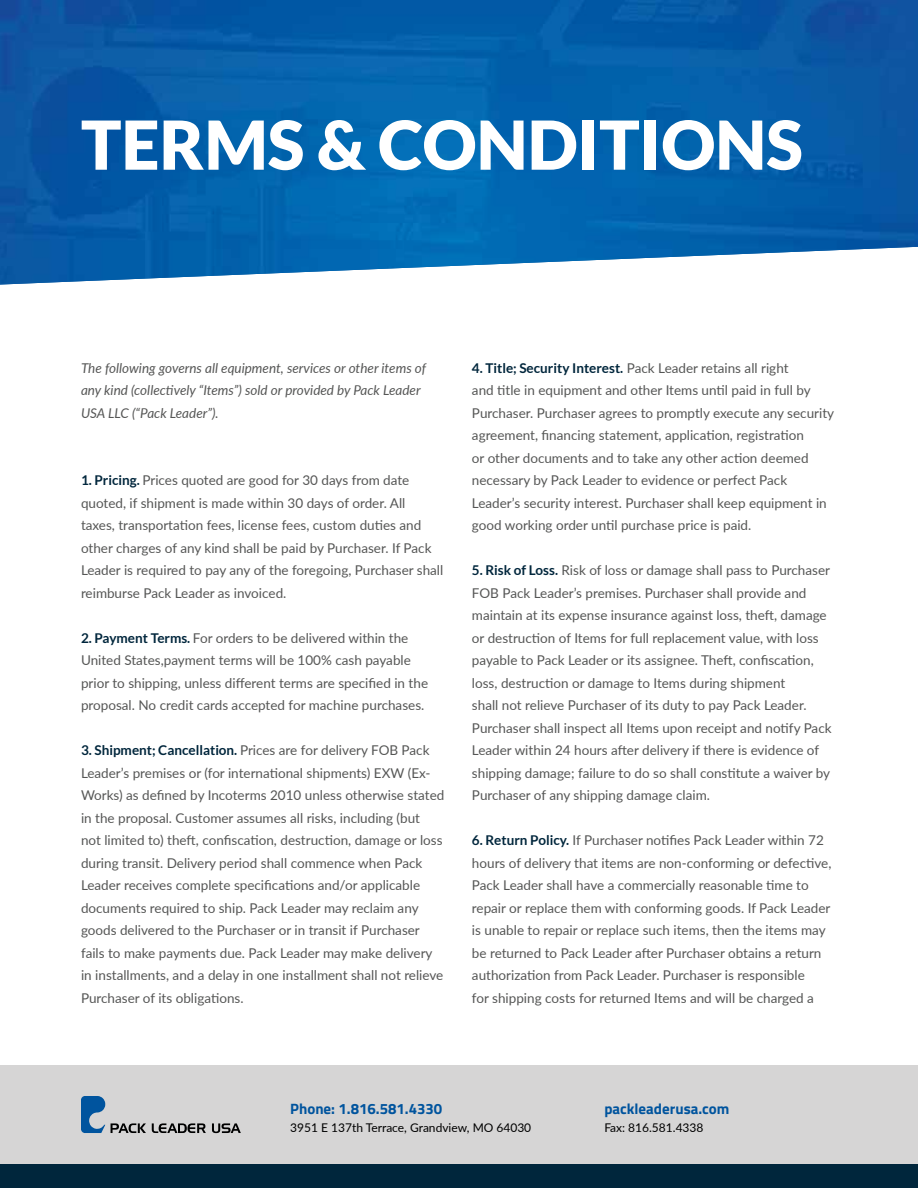
<style>
.page{position:relative;width:918px;height:1188px;background:#fff}
.page>*{position:absolute;margin:0;border:0;box-sizing:border-box;transform-origin:0 0}
.t1{font:900 67.5px "Lato";color:#fff}
.t2{font:700 15px "Titillium Web";color:#00549e}
.t3{font:13.5px/22.5px "Lato";color:#555655}
.t4{font:italic 13.5px/22.5px "Lato";color:#555655}
.t5{font:12px "Lato";color:#000}
.s1{font-weight:700;color:#00263c}
</style>
<div class="page">
<div style="left:0;top:1065px;width:918px;height:99px;background:#d6d5d5"></div>
<img style="left:0;top:0;width:918px;height:285px">
<svg style="left:111px;top:1123px;width:35px;height:10px"></svg>
<svg style="left:152px;top:1123px;width:54px;height:10px"></svg>
<svg style="left:212px;top:1123px;width:29px;height:10px"></svg>
<svg style="left:81px;top:1096px;width:24px;height:37px"></svg>
<div style="left:0;top:1164px;width:918px;height:24px;background:#00263c"></div>
<h1 class="t1" style="left:81px;top:105px;width:723px">TERMS &amp; CONDITIONS</h1>
<p class="t4" style="left:81px;top:356px;width:347px">The following governs all equipment, services or other items of any kind (collectively “Items”) sold or provided by Pack Leader<br>USA LLC (“Pack Leader”).</p>
<p class="t3" style="left:81px;top:469px;width:364px"><span class="s1">1. Pricing.</span> Prices quoted are good for 30 days from date quoted, if shipment is made within 30 days of order. All<br>taxes, transportation fees, license fees, custom duties and other charges of any kind shall be paid by Purchaser. If Pack Leader is required to pay any of the foregoing, Purchaser shall reimburse Pack Leader as invoiced.</p>
<p class="t3" style="left:81px;top:626px;width:349px"><span class="s1">2. Payment Terms.</span> For orders to be delivered within the United States,payment terms will be 100% cash payable prior to shipping, unless different terms are specified in the proposal. No credit cards accepted for machine purchases.</p>
<p class="t3" style="left:81px;top:739px;width:365px"><span class="s1">3. Shipment; Cancellation.</span> Prices are for delivery FOB Pack Leader’s premises or (for international shipments) EXW (Ex-Works) as defined by Incoterms 2010 unless otherwise stated in the proposal. Customer assumes all risks, including (but<br>not limited to) theft, confiscation, destruction, damage or loss during transit. Delivery period shall commence when Pack Leader receives complete specifications and/or applicable documents required to ship. Pack Leader may reclaim any goods delivered to the Purchaser or in transit if Purchaser fails to make payments due. Pack Leader may make delivery in installments, and a delay in one installment shall not relieve Purchaser of its obligations.</p>
<p class="t3" style="left:472px;top:356px;width:364px"><span class="s1">4. Title; Security Interest.</span> Pack Leader retains all right<br>and title in equipment and other Items until paid in full by Purchaser. Purchaser agrees to promptly execute any security agreement, financing statement, application, registration<br>or other documents and to take any other action deemed necessary by Pack Leader to evidence or perfect Pack Leader’s security interest. Purchaser shall keep equipment in good working order until purchase price is paid.</p>
<p class="t3" style="left:472px;top:559px;width:361px"><span class="s1">5. Risk of Loss.</span> Risk of loss or damage shall pass to Purchaser FOB Pack Leader’s premises. Purchaser shall provide and maintain at its expense insurance against loss, theft, damage or destruction of Items for full replacement value, with loss payable to Pack Leader or its assignee. Theft, confiscation, loss, destruction or damage to Items during shipment<br>shall not relieve Purchaser of its duty to pay Pack Leader.<br>Purchaser shall inspect all Items upon receipt and notify Pack Leader within 24 hours after delivery if there is evidence of shipping damage; failure to do so shall constitute a waiver by Purchaser of any shipping damage claim.</p>
<p class="t3" style="left:472px;top:829px;width:361px"><span class="s1">6. Return Policy.</span> If Purchaser notifies Pack Leader within 72 hours of delivery that items are non-conforming or defective, Pack Leader shall have a commercially reasonable time to repair or replace them with conforming goods. If Pack Leader is unable to repair or replace such items, then the items may be returned to Pack Leader after Purchaser obtains a return authorization from Pack Leader. Purchaser is responsible<br>for shipping costs for returned Items and will be charged a</p>
<p class="t2" style="left:290px;top:1097px;width:154px">Phone: 1.816.581.4330</p>
<p class="t5" style="left:290px;top:1119px;width:243px">3951 E 137th Terrace, Grandview, MO 64030</p>
<p class="t2" style="left:604px;top:1097px;width:127px">packleaderusa.com</p>
<p class="t5" style="left:604px;top:1119px;width:101px">Fax: 816.581.4338</p>
</div>
